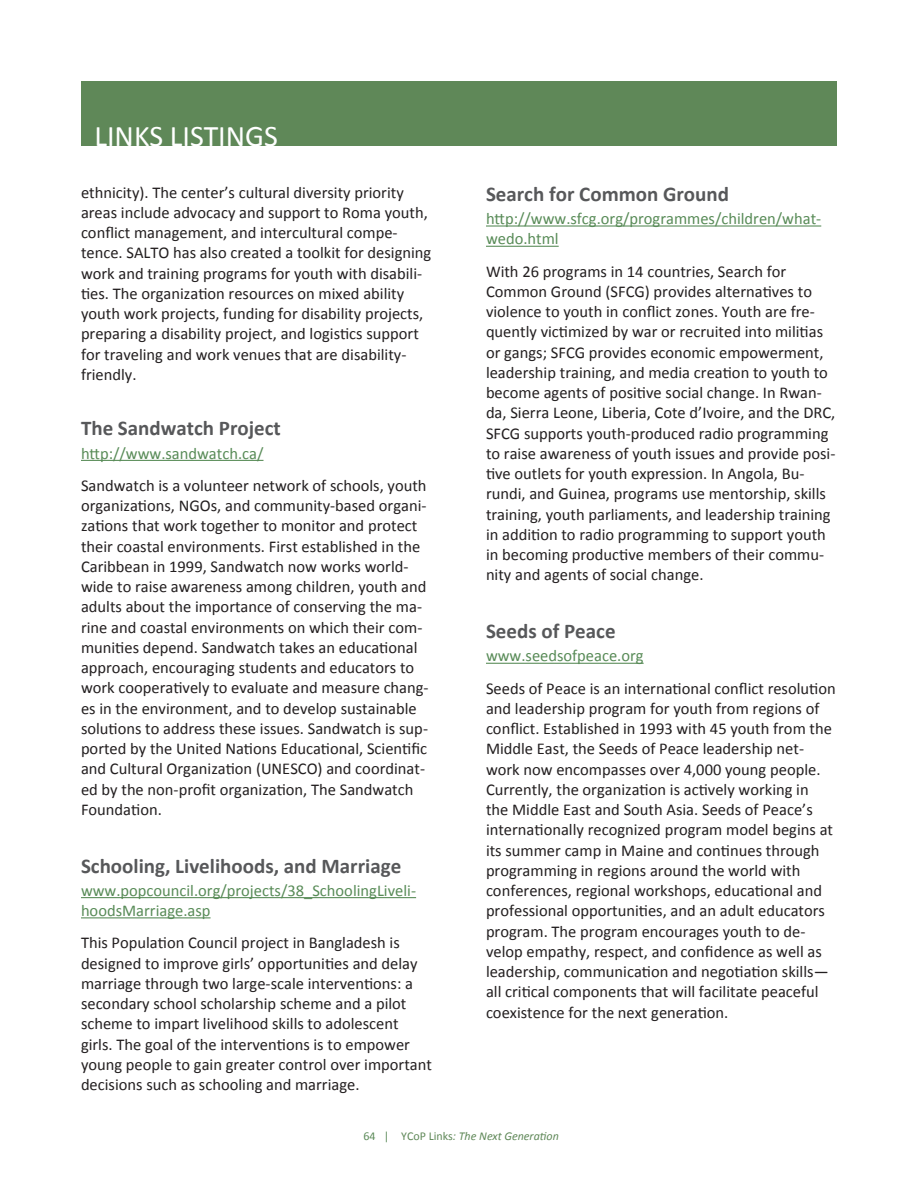
<style>
.page{position:relative;width:918px;height:1188px;background:#fff}
.page>*{position:absolute;margin:0;border:0;box-sizing:border-box;transform-origin:0 0}
.t1{font:30px "Calibri";color:#fff}
.t2{font:700 21px "Calibri";color:#57585a}
.Body_Copy_2{font:16.5px/20.2px "Calibri";color:#231f20}
.t3{font:16.5px/20.2px "Calibri";color:#588b57}
.t4{font:italic 12px "Calibri";color:#5f8858}
.s1{font-style:normal;color:#5b8a58}
.s2{font-style:normal}
</style>
<div class="page">
<div style="left:81px;top:81px;width:756px;height:65px;background:#5f8858"></div>
<hr style="left:81px;top:460px;width:182px;height:1px;background:#588b57">
<hr style="left:81px;top:897px;width:335px;height:1px;background:#588b57">
<hr style="left:81px;top:917px;width:130px;height:1px;background:#588b57">
<hr style="left:486px;top:225px;width:335px;height:2px;background:#588b57">
<hr style="left:486px;top:246px;width:73px;height:1px;background:#588b57">
<hr style="left:486px;top:663px;width:158px;height:1px;background:#588b57">
<h1 class="t1" style="left:94px;top:117px;width:185px">LINKS LISTINGS</h1>
<p class="Body_Copy_2" style="left:81px;top:182px;width:352px">ethnicity). The center’s cultural diversity priority areas include advocacy and support to Roma youth, conflict management, and intercultural compe&shy;tence. SALTO has also created a toolkit for designing work and training programs for youth with disabili&shy;ties. The organization resources on mixed ability youth work projects, funding for disability projects, preparing a disability project, and logistics support for traveling and work venues that are disability&shy;friendly.</p>
<p class="t2" style="left:81px;top:415px;width:201px">The Sandwatch Project</p>
<p class="t3" style="left:81px;top:443px;width:184px">http://www.sandwatch.ca/</p>
<p class="Body_Copy_2" style="left:81px;top:475px;width:349px">Sandwatch is a volunteer network of schools, youth organizations, NGOs, and community-based organi&shy;zations that work together to monitor and protect their coastal environments. First established in the Caribbean in 1999, Sandwatch now works world&shy;wide to raise awareness among children, youth and adults about the importance of conserving the ma&shy;rine and coastal environments on which their com&shy;munities depend. Sandwatch takes an educational approach, encouraging students and educators to work cooperatively to evaluate and measure chang&shy;es in the environment, and to develop sustainable solutions to address these issues. Sandwatch is sup&shy;ported by the United Nations Educational, Scientific and Cultural Organization (UNESCO) and coordinat&shy;ed by the non-profit organization, The Sandwatch Foundation.</p>
<p class="t2" style="left:81px;top:852px;width:322px">Schooling, Livelihoods, and Marriage</p>
<p class="t3" style="left:81px;top:880px;width:337px">www.popcouncil.org/projects/38_SchoolingLiveli&shy;hoodsMarriage.asp</p>
<p class="Body_Copy_2" style="left:81px;top:933px;width:352px">This Population Council project in Bangladesh is designed to improve girls’ opportunities and delay marriage through two large-scale interventions: a secondary school scholarship scheme and a pilot scheme to impart livelihood skills to adolescent girls. The goal of the interventions is to empower young people to gain greater control over important decisions such as schooling and marriage.</p>
<p class="t2" style="left:486px;top:181px;width:245px">Search for Common Ground</p>
<p class="t3" style="left:486px;top:209px;width:337px">http://www.sfcg.org/programmes/children/what&shy;wedo.html</p>
<p class="Body_Copy_2" style="left:486px;top:261px;width:351px">With 26 programs in 14 countries, Search for Common Ground (SFCG) provides alternatives to violence to youth in conflict zones. Youth are fre&shy;quently victimized by war or recruited into militias or gangs; SFCG provides economic empowerment, leadership training, and media creation to youth to become agents of positive social change. In Rwan&shy;da, Sierra Leone, Liberia, Cote d’Ivoire, and the DRC, SFCG supports youth-produced radio programming to raise awareness of youth issues and provide posi&shy;tive outlets for youth expression. In Angola, Bu&shy;rundi, and Guinea, programs use mentorship, skills training, youth parliaments, and leadership training in addition to radio programming to support youth in becoming productive members of their commu&shy;nity and agents of social change.</p>
<p class="t2" style="left:486px;top:618px;width:131px">Seeds of Peace</p>
<p class="t3" style="left:486px;top:646px;width:159px">www.seedsofpeace.org</p>
<p class="Body_Copy_2" style="left:486px;top:678px;width:351px">Seeds of Peace is an international conflict resolution and leadership program for youth from regions of conflict. Established in 1993 with 45 youth from the Middle East, the Seeds of Peace leadership net&shy;work now encompasses over 4,000 young people.<br>Currently, the organization is actively working in<br>the Middle East and South Asia. Seeds of Peace’s internationally recognized program model begins at its summer camp in Maine and continues through programming in regions around the world with conferences, regional workshops, educational and professional opportunities, and an adult educators program. The program encourages youth to de&shy;velop empathy, respect, and confidence as well as leadership, communication and negotiation skills— all critical components that will facilitate peaceful coexistence for the next generation.</p>
<p class="t4" style="left:363px;top:1127px;width:197px"><span class="s1">64 |</span> <span class="s2">YCoP Links</span>: The Next Generation</p>
</div>
